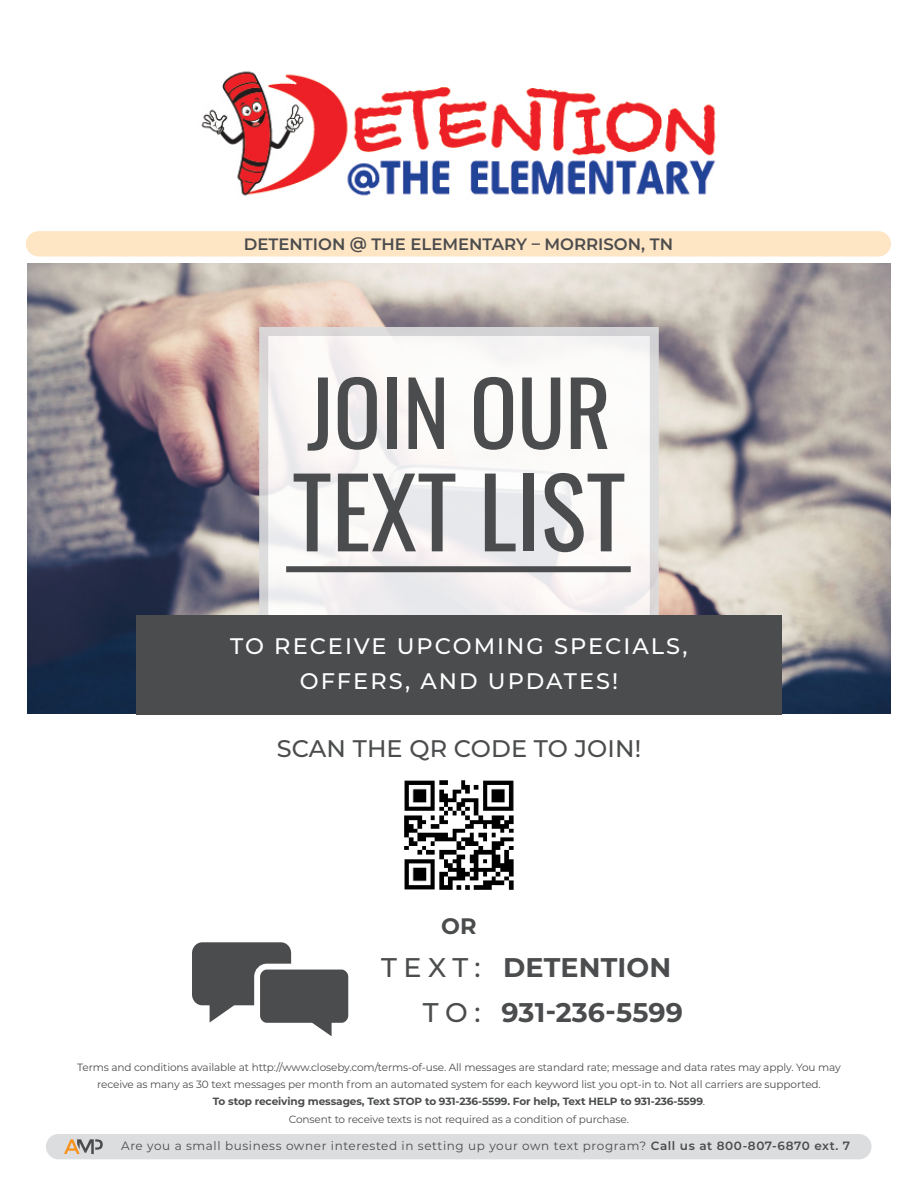
<style>
.page{position:relative;width:918px;height:1188px;background:#fff}
.page>*{position:absolute;margin:0;border:0;box-sizing:border-box;transform-origin:0 0}
.t1{font:96px "Oswald";color:#4b4c4d}
.t2{font:88.2px "Oswald";color:#4b4c4d}
.t3{font:700 27px/45px "Montserrat";letter-spacing:.005em;color:#4b4c4d}
.t4{font:500 24px "Montserrat";letter-spacing:.005em;color:#4b4c4d}
.t5{font:500 22.5px/34.5px "Montserrat";letter-spacing:.09em;color:#fff;text-align:center}
.t6{font:700 22.35px "Montserrat";color:#4b4c4d}
.t7{font:600 16.5px "Montserrat";color:#4b4c4d}
.t8{font:12px "Montserrat";letter-spacing:.05em;color:#4b4c4d}
.t9{font:10.5px/17.2px "Montserrat";letter-spacing:-.01em;color:#4b4c4d;text-align:center}
.s1{font-weight:500}
.s2{font-weight:700}
.s3{font-weight:600}
</style>
<div class="page">
<div style="left:46px;top:1134px;width:826px;height:25px;background:#dcdddf;border-radius:13px"></div>
<div style="left:26px;top:231px;width:865px;height:26px;background:#fee5c4;border-radius:13px"></div>
<img style="left:27px;top:263px;width:864px;height:451px">
<svg style="left:64px;top:1139px;width:39px;height:15px"></svg>
<svg style="left:192px;top:942px;width:157px;height:94px"></svg>
<svg style="left:259px;top:327px;width:400px;height:289px;fill:#faf7f6"></svg>
<div style="left:136px;top:616px;width:646px;height:99px;background:#4b4c4d"></div>
<div style="left:286px;top:566px;width:345px;height:6px;background:#4b4c4d"></div>
<img style="left:404px;top:780px;width:110px;height:110px">
<img style="left:201px;top:71px;width:515px;height:125px">
<h3 class="t7" style="left:244px;top:232px;width:431px">DETENTION @ THE ELEMENTARY – MORRISON, TN</h3>
<h2 class="t2" style="left:307px;top:335px;width:306px">JOIN OUR</h2>
<h1 class="t1" style="left:292px;top:427px;width:335px">TEXT LIST</h1>
<h3 class="t5" style="left:230px;top:628px;width:459px">TO RECEIVE UPCOMING SPECIALS,<br>OFFERS, AND UPDATES!</h3>
<h3 class="t4" style="left:277px;top:732px;width:366px">SCAN THE QR CODE TO JOIN!</h3>
<h3 class="t6" style="left:441px;top:910px;width:37px">OR</h3>
<h3 class="t3" style="left:423px;top:944px;width:262px;text-indent:-42px"><span class="s1">T E X T :</span> DETENTION<br><span class="s1">T O :</span> 931-236-5599</h3>
<p class="t9" style="left:77px;top:1058px;width:765px">Terms and conditions available at http://www.closeby.com/terms-of-use. All messages are standard rate; message and data rates may apply. You may receive as many as 30 text messages per month from an automated system for each keyword list you opt-in to. Not all carriers are supported.<br><span class="s2">To stop receiving messages, Text STOP to 931-236-5599. For help, Text HELP to 931-236-5599</span>.<br>Consent to receive texts is not required as a condition of purchase.</p>
<p class="t8" style="left:121px;top:1138px;width:731px">Are you a small business owner interested in setting up your own text program? <span class="s3">Call us at 800-807-6870 ext. 7</span></p>
</div>
